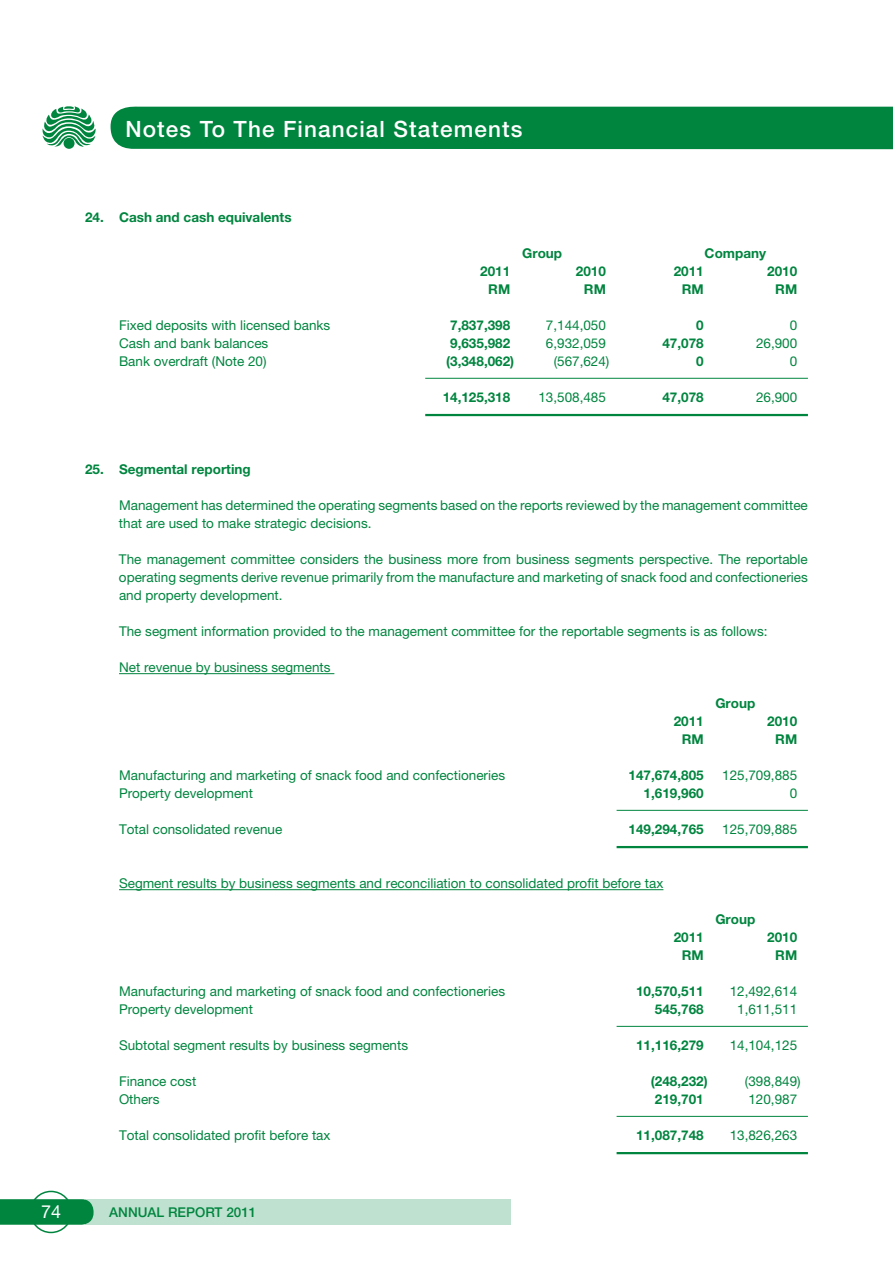
<style>
.page{position:relative;width:893px;height:1263px;background:#fff}
.page>*{position:absolute;margin:0;border:0;box-sizing:border-box;transform-origin:0 0}
.t1{font:500 22.5px "Helvetica Neue LT Std";letter-spacing:.05em;color:#fff}
.t2{font:18px "Helvetica Neue LT Std";color:#fff}
.t3{font:13.5px/18px "Helvetica Neue LT Std";color:#00853f}
.t4{font:700 13.5px "Helvetica Neue LT Std";color:#00853f}
.t5{font:500 13.5px "Helvetica Neue LT Std";color:#00853f}
</style>
<div class="page">
<svg style="left:42px;top:106px;width:54px;height:42px"></svg>
<div style="left:85px;top:1199px;width:425px;height:26px;background:#bfe1cf"></div>
<svg style="left:0;top:1199px;width:94px;height:26px"></svg>
<div style="left:30px;top:1191px;width:42px;height:42px;border:2px solid #00853f;border-radius:50%"></div>
<div style="left:111px;top:106px;width:782px;height:43px;background:#00853f"></div>
<hr style="left:425px;top:378px;width:383px;height:1px;background:#00853f">
<hr style="left:425px;top:414px;width:383px;height:2px;background:#00853f">
<hr style="left:119px;top:673px;width:215px;height:1px;background:#00853f">
<hr style="left:617px;top:810px;width:191px;height:1px;background:#00853f">
<hr style="left:617px;top:846px;width:191px;height:2px;background:#00853f">
<hr style="left:119px;top:889px;width:544px;height:1px;background:#00853f">
<hr style="left:617px;top:1026px;width:191px;height:1px;background:#00853f">
<hr style="left:617px;top:1116px;width:191px;height:1px;background:#00853f">
<hr style="left:617px;top:1152px;width:191px;height:2px;background:#00853f">
<h1 class="t1" style="left:125px;top:115px;width:398px">Notes To The Financial Statements</h1>
<p class="t4" style="left:85px;top:209px;width:208px">24. Cash and cash equivalents</p>
<p class="t4" style="left:522px;top:245px;width:42px">Group</p>
<p class="t4" style="left:705px;top:245px;width:63px">Company</p>
<p class="t4" style="left:480px;top:263px;width:32px">2011</p>
<p class="t4" style="left:576px;top:263px;width:32px">2010</p>
<p class="t4" style="left:674px;top:263px;width:32px">2011</p>
<p class="t4" style="left:767px;top:263px;width:32px">2010</p>
<p class="t4" style="left:488px;top:281px;width:23px">RM</p>
<p class="t4" style="left:584px;top:281px;width:23px">RM</p>
<p class="t4" style="left:682px;top:281px;width:23px">RM</p>
<p class="t4" style="left:775px;top:281px;width:23px">RM</p>
<p class="t3" style="left:119px;top:316px;width:213px">Fixed deposits with licensed banks</p>
<p class="t4" style="left:450px;top:317px;width:62px">7,837,398</p>
<p class="t3" style="left:546px;top:316px;width:62px">7,144,050</p>
<p class="t4" style="left:696px;top:317px;width:9px">0</p>
<p class="t3" style="left:790px;top:316px;width:9px">0</p>
<p class="t3" style="left:119px;top:334px;width:151px">Cash and bank balances</p>
<p class="t4" style="left:450px;top:335px;width:62px">9,635,982</p>
<p class="t3" style="left:546px;top:334px;width:62px">6,932,059</p>
<p class="t4" style="left:662px;top:335px;width:43px">47,078</p>
<p class="t3" style="left:756px;top:334px;width:43px">26,900</p>
<p class="t3" style="left:119px;top:352px;width:149px">Bank overdraft (Note 20)</p>
<p class="t4" style="left:446px;top:353px;width:70px">(3,348,062)</p>
<p class="t3" style="left:554px;top:352px;width:57px">(567,624)</p>
<p class="t4" style="left:696px;top:353px;width:9px">0</p>
<p class="t3" style="left:790px;top:352px;width:9px">0</p>
<p class="t4" style="left:443px;top:389px;width:69px">14,125,318</p>
<p class="t3" style="left:538px;top:388px;width:69px">13,508,485</p>
<p class="t4" style="left:662px;top:389px;width:43px">47,078</p>
<p class="t3" style="left:756px;top:388px;width:43px">26,900</p>
<p class="t4" style="left:85px;top:461px;width:167px">25. Segmental reporting</p>
<p class="t3" style="left:119px;top:496px;width:690px">Management has determined the operating segments based on the reports reviewed by the management committee that are used to make strategic decisions.</p>
<p class="t3" style="left:119px;top:550px;width:690px;text-align:justify">The management committee considers the business more from business segments perspective. The reportable operating segments derive revenue primarily from the manufacture and marketing of snack food and confectioneries and property development.</p>
<p class="t3" style="left:119px;top:622px;width:650px">The segment information provided to the management committee for the reportable segments is as follows:</p>
<p class="t3" style="left:119px;top:658px;width:213px">Net revenue by business segments</p>
<p class="t4" style="left:715px;top:695px;width:42px">Group</p>
<p class="t4" style="left:674px;top:713px;width:32px">2011</p>
<p class="t4" style="left:767px;top:713px;width:32px">2010</p>
<p class="t4" style="left:682px;top:731px;width:23px">RM</p>
<p class="t4" style="left:775px;top:731px;width:23px">RM</p>
<p class="t3" style="left:119px;top:766px;width:388px">Manufacturing and marketing of snack food and confectioneries</p>
<p class="t4" style="left:629px;top:767px;width:77px">147,674,805</p>
<p class="t3" style="left:722px;top:766px;width:77px">125,709,885</p>
<p class="t3" style="left:119px;top:784px;width:136px">Property development</p>
<p class="t4" style="left:644px;top:785px;width:62px">1,619,960</p>
<p class="t3" style="left:790px;top:784px;width:9px">0</p>
<p class="t3" style="left:119px;top:820px;width:165px">Total consolidated revenue</p>
<p class="t4" style="left:629px;top:821px;width:77px">149,294,765</p>
<p class="t3" style="left:722px;top:820px;width:77px">125,709,885</p>
<p class="t3" style="left:119px;top:874px;width:546px">Segment results by business segments and reconciliation to consolidated profit before tax</p>
<p class="t4" style="left:715px;top:911px;width:42px">Group</p>
<p class="t4" style="left:674px;top:929px;width:32px">2011</p>
<p class="t4" style="left:767px;top:929px;width:32px">2010</p>
<p class="t4" style="left:682px;top:947px;width:23px">RM</p>
<p class="t4" style="left:775px;top:947px;width:23px">RM</p>
<p class="t3" style="left:119px;top:982px;width:388px">Manufacturing and marketing of snack food and confectioneries</p>
<p class="t4" style="left:636px;top:983px;width:69px">10,570,511</p>
<p class="t3" style="left:730px;top:982px;width:69px">12,492,614</p>
<p class="t3" style="left:119px;top:1000px;width:136px">Property development</p>
<p class="t4" style="left:655px;top:1001px;width:50px">545,768</p>
<p class="t3" style="left:737px;top:1000px;width:62px">1,611,511</p>
<p class="t3" style="left:119px;top:1036px;width:291px">Subtotal segment results by business segments</p>
<p class="t4" style="left:636px;top:1037px;width:69px">11,116,279</p>
<p class="t3" style="left:730px;top:1036px;width:69px">14,104,125</p>
<p class="t3" style="left:119px;top:1072px;width:79px">Finance cost</p>
<p class="t4" style="left:651px;top:1073px;width:58px">(248,232)</p>
<p class="t3" style="left:745px;top:1072px;width:57px">(398,849)</p>
<p class="t3" style="left:119px;top:1090px;width:42px">Others</p>
<p class="t4" style="left:655px;top:1091px;width:50px">219,701</p>
<p class="t3" style="left:748px;top:1090px;width:50px">120,987</p>
<p class="t3" style="left:119px;top:1126px;width:213px">Total consolidated profit before tax</p>
<p class="t4" style="left:636px;top:1127px;width:69px">11,087,748</p>
<p class="t3" style="left:730px;top:1126px;width:69px">13,826,263</p>
<h2 class="t2" style="left:41px;top:1200px;width:22px">74</h2>
<p class="t5" style="left:109px;top:1204px;width:149px">ANNUAL REPORT 2011</p>
</div>
